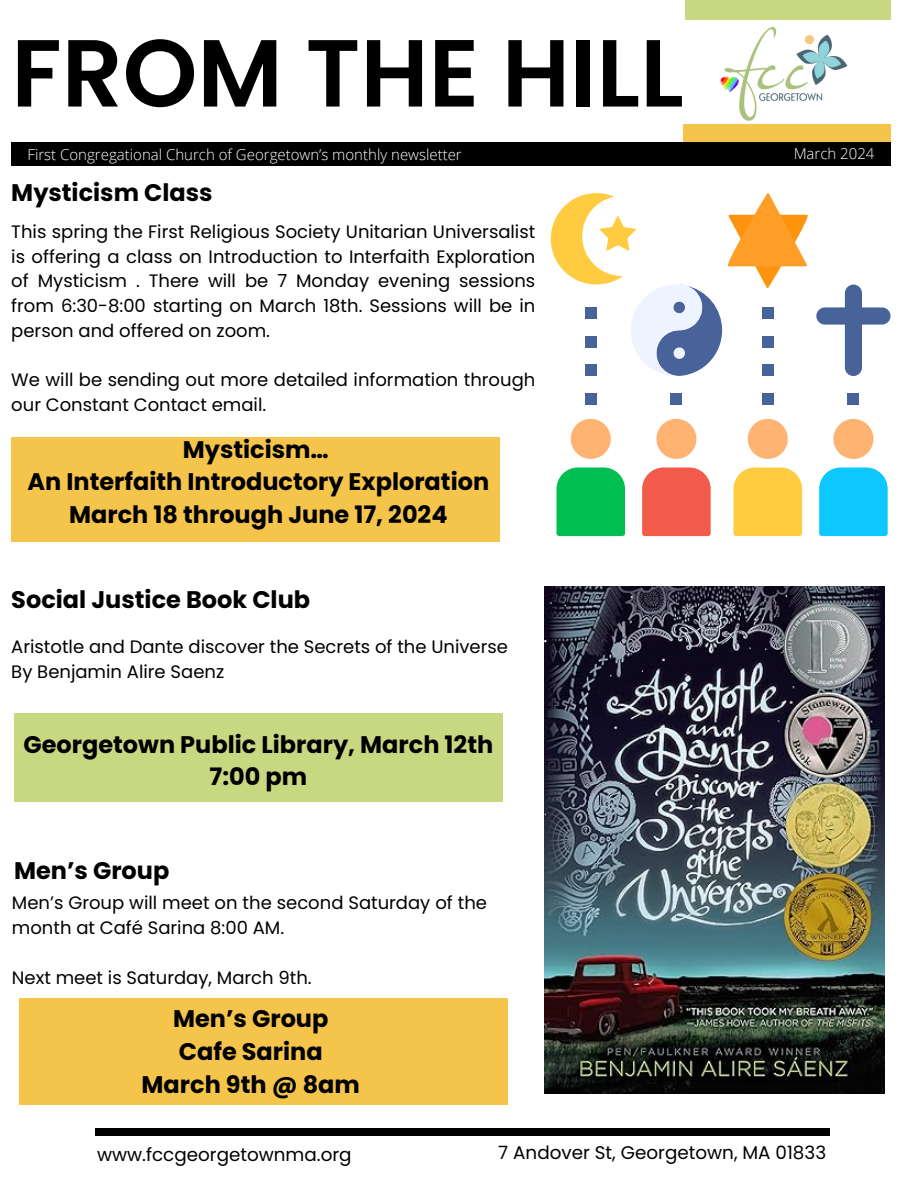
<style>
.page{position:relative;width:918px;height:1188px;background:#fff}
.page>*{position:absolute;margin:0;border:0;box-sizing:border-box;transform-origin:0 0}
.t1{font:600 95.1px "Poppins";color:#000}
.t2{font:700 24px/32.7px "Poppins";color:#000;text-align:center}
.t3{font:18.3px "Poppins";color:#000}
.t4{font:18px/24.8px "Poppins";color:#000}
.t5{font:300 15px "Open Sans";color:#fff}
</style>
<div class="page">
<div style="left:685px;top:0;width:205px;height:20px;background:#c8d881"></div>
<div style="left:11px;top:142px;width:879px;height:24px;background:#000"></div>
<div style="left:683px;top:124px;width:207px;height:18px;background:#f4c44b"></div>
<div style="left:95px;top:1129px;width:735px;height:6px;background:#000"></div>
<img style="left:720px;top:26px;width:128px;height:95px">
<div style="left:585px;top:393px;width:11px;height:12px;background:#486399"></div>
<div style="left:671px;top:393px;width:11px;height:12px;background:#486399"></div>
<div style="left:848px;top:393px;width:11px;height:12px;background:#486399"></div>
<div style="left:762px;top:393px;width:11px;height:12px;background:#486399"></div>
<div style="left:557px;top:467px;width:68px;height:69px;background:#00bf50"></div>
<svg style="left:571px;top:419px;width:40px;height:40px"></svg>
<svg style="left:642px;top:467px;width:69px;height:69px;background:#f26453"></svg>
<svg style="left:656px;top:419px;width:40px;height:40px"></svg>
<div style="left:734px;top:467px;width:68px;height:69px;background:#ffcb40"></div>
<svg style="left:748px;top:419px;width:40px;height:40px"></svg>
<svg style="left:819px;top:467px;width:69px;height:69px;background:#1acaff"></svg>
<svg style="left:833px;top:419px;width:40px;height:40px"></svg>
<svg style="left:551px;top:193px;width:340px;height:183px"></svg>
<div style="left:11px;top:437px;width:489px;height:105px;background:#f4c44b"></div>
<img style="left:545px;top:587px;width:339px;height:507px">
<div style="left:14px;top:713px;width:489px;height:88px;background:#c8d881"></div>
<div style="left:19px;top:998px;width:489px;height:106px;background:#f4c44b"></div>
<p class="t1" style="left:11px;top:7px;width:674px">FROM THE HILL</p>
<h3 class="t5" style="left:28px;top:144px;width:436px">First Congregational Church of Georgetown’s monthly newsletter</h3>
<p class="t5" style="left:794px;top:143px;width:82px">March 2024</p>
<h3 class="t2" style="left:11px;top:176px;width:203px">Mysticism Class</h3>
<h3 class="t4" style="left:11px;top:219px;width:526px;text-align:justify">This spring the First Religious Society Unitarian Universalist is offering a class on Introduction to Interfaith Exploration of Mysticism . There will be 7 Monday evening sessions from 6:30-8:00 starting on March 18th. Sessions will be in person and offered on zoom.</h3>
<h2 class="t4" style="left:11px;top:368px;width:526px">We will be sending out more detailed information through our Constant Contact email.</h2>
<h2 class="t2" style="left:28px;top:433px;width:463px">Mysticism…<br>An Interfaith Introductory Exploration<br>March 18 through June 17, 2024</h2>
<p class="t2" style="left:11px;top:583px;width:300px">Social Justice Book Club</p>
<h3 class="t4" style="left:11px;top:635px;width:498px">Aristotle and Dante discover the Secrets of the Universe<br>By Benjamin Alire Saenz</h3>
<h2 class="t2" style="left:24px;top:728px;width:471px">Georgetown Public Library, March 12th<br>7:00 pm</h2>
<h3 class="t2" style="left:14px;top:854px;width:157px">Men’s Group</h3>
<h3 class="t4" style="left:12px;top:891px;width:477px">Men’s Group will meet on the second Saturday of the month at Café Sarina 8:00 AM.</h3>
<h2 class="t4" style="left:12px;top:965px;width:301px">Next meet is Saturday, March 9th.</h2>
<h3 class="t2" style="left:142px;top:1003px;width:220px">Men’s Group<br>Cafe Sarina<br>March 9th @ 8am</h3>
<p class="t3" style="left:97px;top:1141px;width:256px">www.fccgeorgetownma.org</p>
<h2 class="t3" style="left:498px;top:1140px;width:329px">7 Andover St, Georgetown, MA 01833</h2>
</div>
